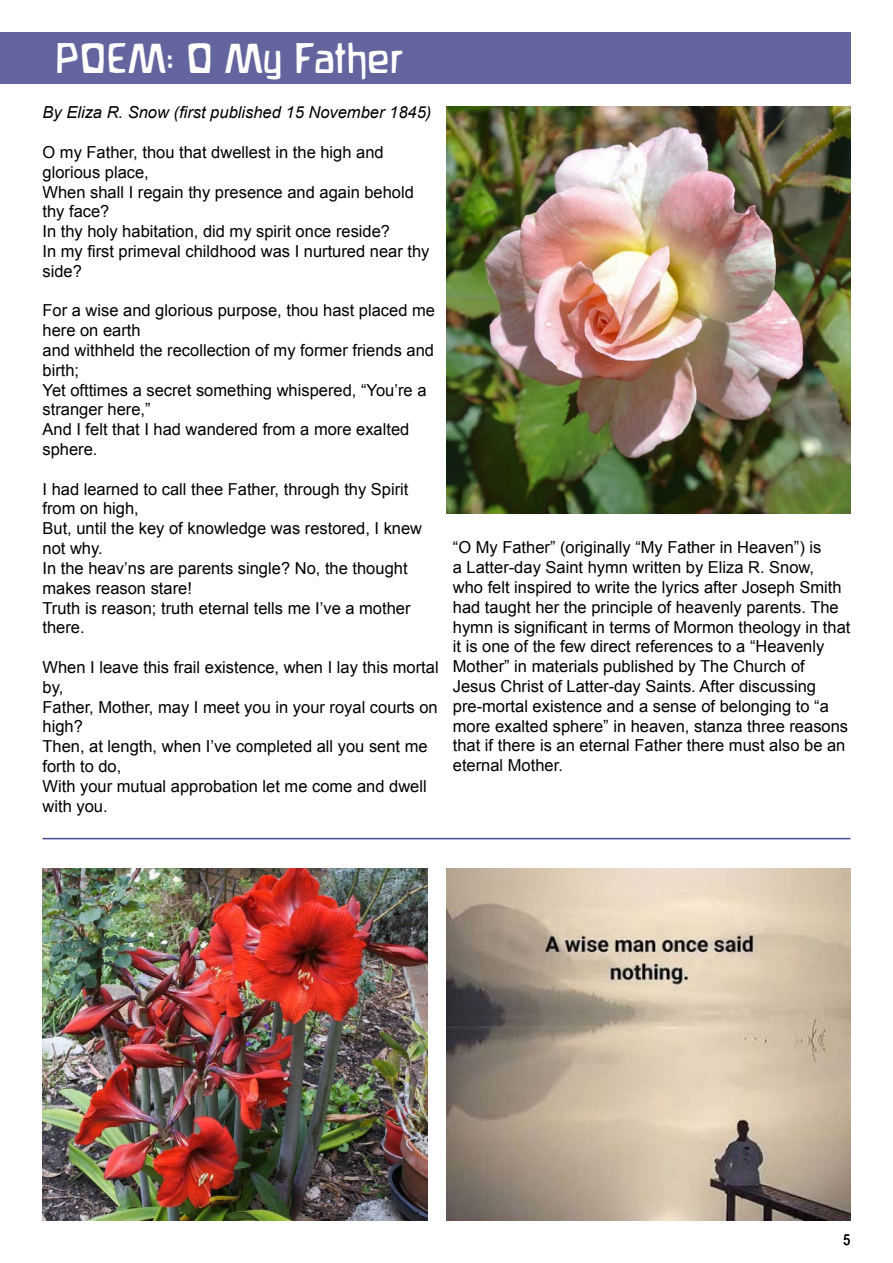
<style>
.page{position:relative;width:893px;height:1263px;background:#fff}
.page>*{position:absolute;margin:0;border:0;box-sizing:border-box;transform-origin:0 0}
.Heading_-_white{font:37.5px "Waldorfschrift";color:#fff}
.t1{font:16.5px/19.8px "Arial";color:#000}
.t2{font:italic 16.5px "Arial";color:#000}
.t3{font:15px "Arial Narrow";color:#000}
</style>
<div class="page">
<div style="left:0;top:33px;width:850px;height:51px;background:#64659e"></div>
<img style="left:446px;top:106px;width:404px;height:407px">
<img style="left:446px;top:868px;width:404px;height:352px">
<hr style="left:43px;top:838px;width:807px;height:1px;background:#434b8e">
<img style="left:43px;top:868px;width:384px;height:352px">
<p class="Heading_-_white" style="left:55px;top:36px;width:349px">POEM: O My Father</p>
<p class="t2" style="left:43px;top:102px;width:390px">By Eliza R. Snow (first published 15 November 1845)</p>
<p class="t1" style="left:43px;top:143px;width:343px">O my Father, thou that dwellest in the high and glorious place,</p>
<p class="t1" style="left:43px;top:182px;width:373px">When shall I regain thy presence and again behold thy face?</p>
<p class="t1" style="left:43px;top:222px;width:349px">In thy holy habitation, did my spirit once reside?</p>
<p class="t1" style="left:43px;top:242px;width:388px">In my first primeval childhood was I nurtured near thy side?</p>
<p class="t1" style="left:43px;top:301px;width:394px">For a wise and glorious purpose, thou hast placed me here on earth</p>
<p class="t1" style="left:43px;top:341px;width:393px">and withheld the recollection of my former friends and birth;</p>
<p class="t1" style="left:43px;top:380px;width:385px">Yet ofttimes a secret something whispered, “You’re a stranger here,”</p>
<p class="t1" style="left:43px;top:420px;width:368px">And I felt that I had wandered from a more exalted sphere.</p>
<p class="t1" style="left:43px;top:479px;width:367px">I had learned to call thee Father, through thy Spirit from on high,</p>
<p class="t1" style="left:43px;top:519px;width:381px">But, until the key of knowledge was restored, I knew not why.</p>
<p class="t1" style="left:43px;top:558px;width:367px">In the heav’ns are parents single? No, the thought makes reason stare!</p>
<p class="t1" style="left:43px;top:598px;width:370px">Truth is reason; truth eternal tells me I’ve a mother there.</p>
<p class="t1" style="left:43px;top:657px;width:398px">When I leave this frail existence, when I lay this mortal by,</p>
<p class="t1" style="left:43px;top:697px;width:397px">Father, Mother, may I meet you in your royal courts on high?</p>
<p class="t1" style="left:43px;top:737px;width:387px">Then, at length, when I’ve completed all you sent me forth to do,</p>
<p class="t1" style="left:43px;top:776px;width:386px">With your mutual approbation let me come and dwell with you.</p>
<p class="t1" style="left:453px;top:538px;width:399px">“O My Father” (originally “My Father in Heaven”) is<br>a Latter-day Saint hymn written by Eliza R. Snow,<br>who felt inspired to write the lyrics after Joseph Smith had taught her the principle of heavenly parents. The hymn is significant in terms of Mormon theology in that it is one of the few direct references to a “Heavenly Mother” in materials published by The Church of Jesus Christ of Latter-day Saints. After discussing pre-mortal existence and a sense of belonging to “a more exalted sphere” in heaven, stanza three reasons that if there is an eternal Father there must also be an eternal Mother.</p>
<p class="t3" style="left:844px;top:1228px;width:8px">5</p>
</div>
